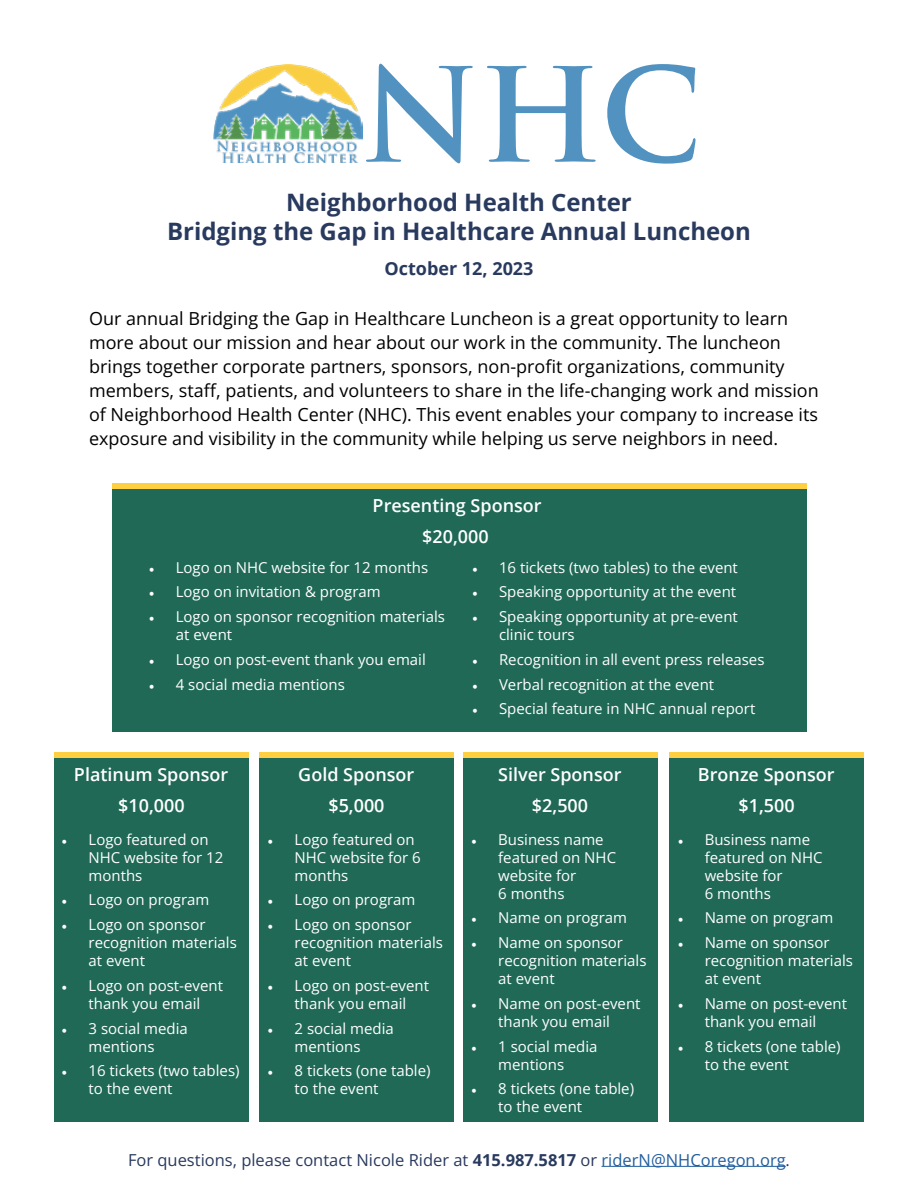
<style>
.page{position:relative;width:918px;height:1188px;background:#fff}
.page>*{position:absolute;margin:0;border:0;box-sizing:border-box;transform-origin:0 0}
.t1{font:600 126.9px "Trajan Pro 3";color:#5192c0}
.t2{font:700 24px/28.8px "Open Sans";color:#293a5f;text-align:center}
.t3{font:18px/24px "Open Sans";color:#000}
.t4{font:600 18px/30.9px "Open Sans";color:#fff;text-align:center}
.t5{font:700 18px "Open Sans";color:#293a5f}
.t6{font:16.5px "Open Sans";color:#293a5f}
.t7{font:15px/18px "Open Sans";color:#fff}
.s1{font-family:"Minion Pro"}
.s2{font-weight:700}
.s3{color:#215e9e}
</style>
<div class="page">
<div style="left:54px;top:753px;width:194px;height:369px;background:#206956"></div>
<div style="left:112px;top:483px;width:694px;height:249px;background:#206956"></div>
<div style="left:260px;top:753px;width:194px;height:369px;background:#206956"></div>
<div style="left:463px;top:753px;width:195px;height:369px;background:#206956"></div>
<div style="left:670px;top:753px;width:194px;height:369px;background:#206956"></div>
<div style="left:54px;top:753px;width:194px;height:5px;background:#ffcf42"></div>
<div style="left:112px;top:483px;width:694px;height:6px;background:#ffcf42"></div>
<div style="left:260px;top:753px;width:194px;height:5px;background:#ffcf42"></div>
<div style="left:463px;top:753px;width:195px;height:5px;background:#ffcf42"></div>
<div style="left:670px;top:753px;width:194px;height:5px;background:#ffcf42"></div>
<hr style="left:602px;top:1166px;width:184px;height:1px;background:#215e9e">
<img style="left:214px;top:64px;width:149px;height:99px">
<h1 class="t1" style="left:360px;top:24px;width:345px">NHC</h1>
<h2 class="t2" style="left:167px;top:188px;width:585px">Neighborhood Health Center<br>Bridging the Gap in Healthcare Annual Luncheon</h2>
<p class="t5" style="left:385px;top:255px;width:150px">October 12, 2023</p>
<p class="t3" style="left:89px;top:306px;width:731px">Our annual Bridging the Gap in Healthcare Luncheon is a great opportunity to learn more about our mission and hear about our work in the community. The luncheon brings together corporate partners, sponsors, non-profit organizations, community members, staff, patients, and volunteers to share in the life-changing work and mission of Neighborhood Health Center (NHC). This event enables your company to increase its exposure and visibility in the community while helping us serve neighbors in need.</p>
<p class="t4" style="left:373px;top:490px;width:171px">Presenting Sponsor</p>
<p class="t4" style="left:422px;top:521px;width:68px">$20,000</p>
<p class="t7" style="left:149px;top:558px;width:281px"><span class="s1">•</span> Logo on NHC website for 12 months</p>
<p class="t7" style="left:149px;top:583px;width:233px"><span class="s1">•</span> Logo on invitation &amp; program</p>
<p class="t7" style="left:176px;top:607px;width:271px;text-indent:-27px"><span class="s1">•</span> Logo on sponsor recognition materials at event</p>
<p class="t7" style="left:149px;top:650px;width:279px"><span class="s1">•</span> Logo on post-event thank you email</p>
<p class="t7" style="left:149px;top:675px;width:198px"><span class="s1">•</span> 4 social media mentions</p>
<p class="t7" style="left:472px;top:558px;width:267px"><span class="s1">•</span> 16 tickets (two tables) to the event</p>
<p class="t7" style="left:472px;top:583px;width:266px"><span class="s1">•</span> Speaking opportunity at the event</p>
<p class="t7" style="left:499px;top:607px;width:240px;text-indent:-27px"><span class="s1">•</span> Speaking opportunity at pre-event clinic tours</p>
<p class="t7" style="left:472px;top:650px;width:294px"><span class="s1">•</span> Recognition in all event press releases</p>
<p class="t7" style="left:472px;top:675px;width:244px"><span class="s1">•</span> Verbal recognition at the event</p>
<p class="t7" style="left:472px;top:700px;width:285px"><span class="s1">•</span> Special feature in NHC annual report</p>
<p class="t4" style="left:74px;top:759px;width:156px">Platinum Sponsor</p>
<p class="t4" style="left:118px;top:790px;width:68px">$10,000</p>
<p class="t7" style="left:89px;top:830px;width:136px;text-indent:-27px"><span class="s1">•</span> Logo featured on<br>NHC website for 12 months</p>
<p class="t7" style="left:62px;top:890px;width:149px"><span class="s1">•</span> Logo on program</p>
<p class="t7" style="left:89px;top:915px;width:150px;text-indent:-27px"><span class="s1">•</span> Logo on sponsor recognition materials at event</p>
<p class="t7" style="left:62px;top:976px;width:163px;text-align:center"><span class="s1">•</span> Logo on post-event thank you email</p>
<p class="t7" style="left:62px;top:1019px;width:128px;text-align:center"><span class="s1">•</span> 3 social media mentions</p>
<p class="t7" style="left:89px;top:1061px;width:153px;text-indent:-27px"><span class="s1">•</span> 16 tickets (two tables) to the event</p>
<p class="t4" style="left:298px;top:759px;width:118px">Gold Sponsor $5,000</p>
<p class="t4" style="left:498px;top:759px;width:125px">Silver Sponsor $2,500</p>
<p class="t4" style="left:698px;top:759px;width:138px">Bronze Sponsor $1,500</p>
<p class="t7" style="left:295px;top:830px;width:128px;text-indent:-27px"><span class="s1">•</span> Logo featured on<br>NHC website for 6 months</p>
<p class="t7" style="left:268px;top:890px;width:149px"><span class="s1">•</span> Logo on program</p>
<p class="t7" style="left:295px;top:915px;width:150px;text-indent:-27px"><span class="s1">•</span> Logo on sponsor recognition materials at event</p>
<p class="t7" style="left:268px;top:976px;width:163px;text-align:center"><span class="s1">•</span> Logo on post-event thank you email</p>
<p class="t7" style="left:268px;top:1019px;width:128px;text-align:center"><span class="s1">•</span> 2 social media mentions</p>
<p class="t7" style="left:295px;top:1061px;width:137px;text-indent:-27px"><span class="s1">•</span> 8 tickets (one table) to the event</p>
<p class="t7" style="left:498px;top:830px;width:119px;text-indent:-27px"><span class="s1">•</span> Business name featured on NHC website for<br>6 months</p>
<p class="t7" style="left:471px;top:908px;width:157px"><span class="s1">•</span> Name on program</p>
<p class="t7" style="left:498px;top:933px;width:150px;text-indent:-27px"><span class="s1">•</span> Name on sponsor recognition materials at event</p>
<p class="t7" style="left:471px;top:994px;width:171px;text-align:center"><span class="s1">•</span> Name on post-event thank you email</p>
<p class="t7" style="left:471px;top:1037px;width:128px;text-align:center"><span class="s1">•</span> 1 social media mentions</p>
<p class="t7" style="left:498px;top:1079px;width:137px;text-indent:-27px"><span class="s1">•</span> 8 tickets (one table) to the event</p>
<p class="t7" style="left:705px;top:830px;width:119px;text-indent:-27px"><span class="s1">•</span> Business name featured on NHC website for<br>6 months</p>
<p class="t7" style="left:678px;top:908px;width:157px"><span class="s1">•</span> Name on program</p>
<p class="t7" style="left:705px;top:933px;width:150px;text-indent:-27px"><span class="s1">•</span> Name on sponsor recognition materials at event</p>
<p class="t7" style="left:678px;top:994px;width:171px;text-align:center"><span class="s1">•</span> Name on post-event thank you email</p>
<p class="t7" style="left:705px;top:1037px;width:137px;text-indent:-27px"><span class="s1">•</span> 8 tickets (one table) to the event</p>
<p class="t6" style="left:128px;top:1148px;width:663px">For questions, please contact Nicole Rider at <span class="s2">415.987.5817</span> or <span class="s3">riderN@NHCoregon.org</span>.</p>
</div>
